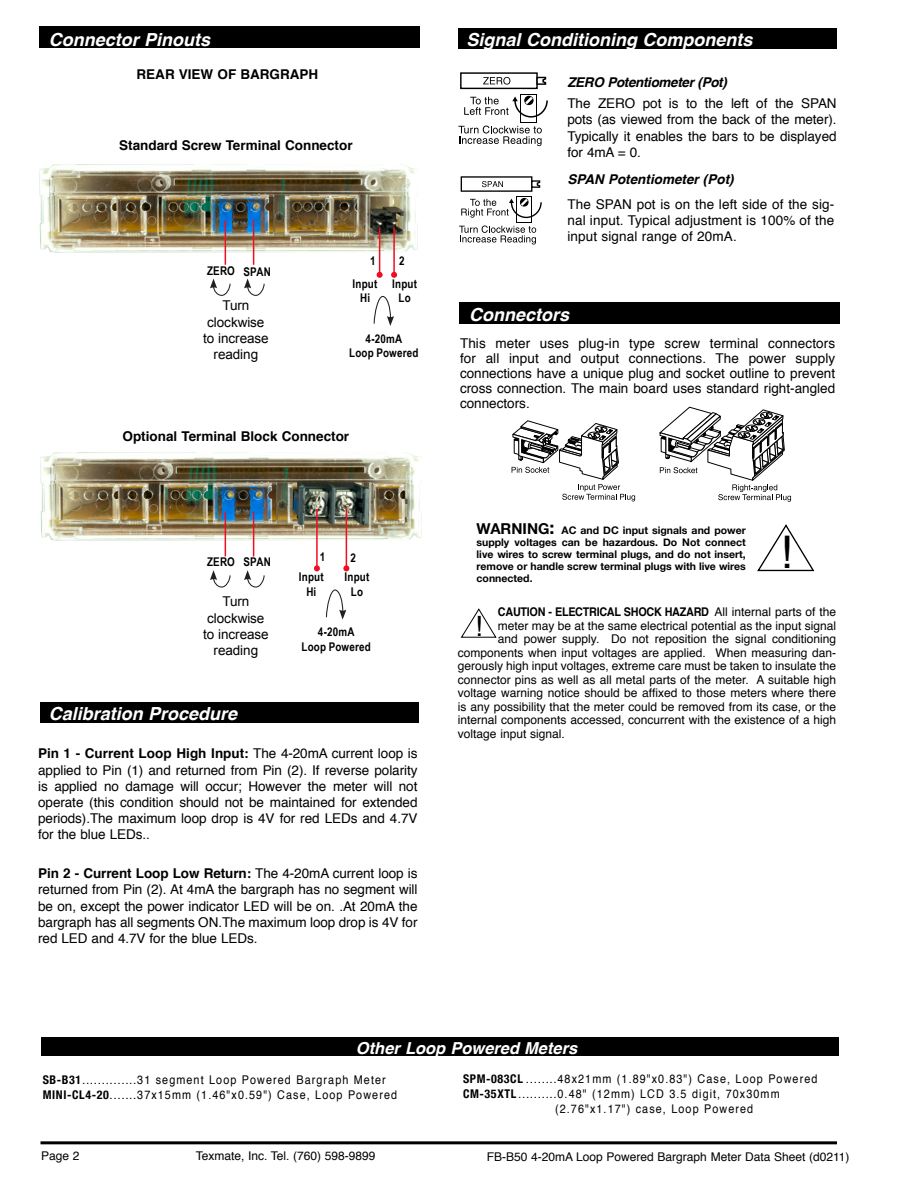
<style>
.page{position:relative;width:918px;height:1188px;background:#fff}
.page>*{position:absolute;margin:0;border:0;box-sizing:border-box;transform-origin:0 0}
.t1{font:45px "Helvetica";color:#000}
.t2{font:27.9px "Helvetica";color:#000}
.title_black_bar{font:italic 700 18px "Helvetica";color:#fff}
.t3{font:italic 700 16.5px "Helvetica";color:#fff}
.t4{font:13.5px/16.2px "Helvetica";letter-spacing:-.005em;color:#000;text-align:justify}
.Specifications{font:700 13.5px "Helvetica";color:#000}
.t5{font:13.5px/16.2px "Arial";letter-spacing:-.005em;color:#000;text-align:center}
.t6{font:italic 700 13.5px "Helvetica";letter-spacing:-.025em;color:#000}
.t7{font:italic 700 13.5px "Helvetica";color:#000}
.Body_Text{font:12px "Helvetica";color:#000}
.Body_Text-2{font:12px/15px "Helvetica";letter-spacing:.1em;color:#000}
.t8{font:700 12px/14.4px "Arial Narrow";letter-spacing:.015em;color:#000;text-align:center}
.Body_Text-3{font:700 12px "Helvetica";letter-spacing:-.025em;color:#000;scale:.9 1}
.t9{font:700 10.5px/12px "Helvetica Neue";color:#000;text-align:justify}
.s1{font-weight:700}
.s2{font-size:15px}
.s3{font-size:18px}
.s4{font-weight:400}
.s5{font-family:"Helvetica Neue";font-weight:700;font-stretch:condensed}
</style>
<div class="page">
<hr style="left:40px;top:1141px;width:797px;height:3px;background:#000">
<div style="left:458px;top:28px;width:379px;height:21px;background:#000"></div>
<div style="left:460px;top:72px;width:78px;height:17px;border:1px solid #000"></div>
<svg style="left:483px;top:77px;width:27px;height:8px"></svg>
<svg style="left:536px;top:76px;width:11px;height:10px"></svg>
<div style="left:520px;top:95px;width:17px;height:28px;background:#000"></div>
<div style="left:521px;top:95px;width:15px;height:27px;background:#fff"></div>
<svg style="left:458px;top:126px;width:84px;height:20px"></svg>
<svg style="left:464px;top:94px;width:84px;height:24px"></svg>
<svg style="left:461px;top:608px;width:35px;height:30px"></svg>
<svg style="left:757px;top:524px;width:58px;height:48px"></svg>
<svg style="left:660px;top:407px;width:131px;height:95px"></svg>
<svg style="left:512px;top:421px;width:123px;height:80px"></svg>
<div style="left:459px;top:302px;width:381px;height:21px;background:#000"></div>
<div style="left:39px;top:27px;width:380px;height:21px;background:#000"></div>
<div style="left:461px;top:176px;width:71px;height:16px;border:1px solid #000"></div>
<svg style="left:482px;top:181px;width:21px;height:6px"></svg>
<svg style="left:531px;top:180px;width:10px;height:9px"></svg>
<div style="left:516px;top:197px;width:16px;height:26px;background:#000"></div>
<div style="left:517px;top:198px;width:14px;height:24px;background:#fff"></div>
<svg style="left:459px;top:226px;width:77px;height:19px"></svg>
<svg style="left:461px;top:196px;width:81px;height:23px"></svg>
<img style="left:39px;top:164px;width:379px;height:95px">
<img style="left:40px;top:452px;width:382px;height:96px">
<hr style="left:253px;top:221px;width:1px;height:44px;background:#ef0d21">
<hr style="left:253px;top:512px;width:1px;height:44px;background:#ef0d21">
<hr style="left:225px;top:221px;width:1px;height:44px;background:#ef0d21">
<hr style="left:225px;top:512px;width:1px;height:44px;background:#ef0d21">
<svg style="left:244px;top:279px;width:21px;height:17px"></svg>
<svg style="left:244px;top:570px;width:21px;height:18px"></svg>
<svg style="left:210px;top:279px;width:21px;height:17px"></svg>
<svg style="left:210px;top:570px;width:21px;height:18px"></svg>
<svg style="left:373px;top:295px;width:21px;height:31px"></svg>
<svg style="left:326px;top:589px;width:20px;height:31px"></svg>
<hr style="left:393px;top:228px;width:2px;height:47px;background:#ef0d21">
<svg style="left:391px;top:272px;width:6px;height:6px"></svg>
<hr style="left:346px;top:510px;width:1px;height:58px;background:#ef0d21">
<svg style="left:343px;top:565px;width:6px;height:6px"></svg>
<hr style="left:379px;top:228px;width:1px;height:47px;background:#ef0d21">
<svg style="left:377px;top:272px;width:6px;height:6px"></svg>
<hr style="left:316px;top:510px;width:2px;height:58px;background:#ef0d21">
<svg style="left:314px;top:565px;width:6px;height:6px"></svg>
<div style="left:41px;top:1037px;width:797px;height:19px;background:#000"></div>
<div style="left:40px;top:702px;width:379px;height:21px;background:#000"></div>
<p class="title_black_bar" style="left:49px;top:25px;width:163px">Connector Pinouts</p>
<p class="Specifications" style="left:137px;top:63px;width:183px">REAR VIEW OF BARGRAPH</p>
<p class="Specifications" style="left:119px;top:135px;width:235px">Standard Screw Terminal Connector</p>
<p class="t8" style="left:207px;top:263px;width:29px">ZERO</p>
<p class="t8" style="left:244px;top:264px;width:29px">SPAN</p>
<p class="t8" style="left:370px;top:253px;width:7px">1</p>
<p class="t8" style="left:399px;top:253px;width:7px">2</p>
<p class="t5" style="left:222px;top:298px;width:29px">Turn</p>
<p class="t5" style="left:203px;top:314px;width:67px">clockwise to increase reading</p>
<p class="t8" style="left:353px;top:276px;width:26px">Input</p>
<p class="t8" style="left:360px;top:290px;width:12px">Hi</p>
<p class="t8" style="left:392px;top:276px;width:26px">Input</p>
<p class="t8" style="left:399px;top:290px;width:14px">Lo</p>
<p class="t8" style="left:349px;top:331px;width:71px">4-20mA<br>Loop Powered</p>
<p class="Specifications" style="left:123px;top:426px;width:228px">Optional Terminal Block Connector</p>
<p class="t8" style="left:207px;top:554px;width:29px">ZERO</p>
<p class="t8" style="left:244px;top:554px;width:29px">SPAN</p>
<p class="t5" style="left:222px;top:593px;width:29px">Turn</p>
<p class="t5" style="left:203px;top:610px;width:67px">clockwise to increase reading</p>
<p class="title_black_bar" style="left:49px;top:699px;width:190px">Calibration Procedure</p>
<p class="t8" style="left:320px;top:549px;width:7px">1</p>
<p class="t8" style="left:299px;top:569px;width:26px">Input</p>
<p class="t8" style="left:306px;top:584px;width:12px">Hi</p>
<p class="t8" style="left:350px;top:550px;width:7px">2</p>
<p class="t8" style="left:345px;top:569px;width:26px">Input</p>
<p class="t8" style="left:351px;top:584px;width:14px">Lo</p>
<p class="t8" style="left:302px;top:624px;width:71px">4-20mA<br>Loop Powered</p>
<p class="t4" style="left:38px;top:746px;width:381px"><span class="s1">Pin 1 - Current Loop High Input:</span> The 4-20mA current loop is applied to Pin (1) and returned from Pin (2). If reverse polarity is applied no damage will occur; However the meter will not operate (this condition should not be maintained for extended periods).The maximum loop drop is 4V for red LEDs and 4.7V for the blue LEDs..</p>
<p class="t4" style="left:38px;top:866px;width:381px"><span class="s1">Pin 2 - Current Loop Low Return:</span> The 4-20mA current loop is returned from Pin (2). At 4mA the bargraph has no segment will be on, except the power indicator LED will be on. .At 20mA the bargraph has all segments ON.The maximum loop drop is 4V for red LED and 4.7V for the blue LEDs.</p>
<p class="title_black_bar" style="left:467px;top:25px;width:287px">Signal Conditioning Components</p>
<p class="t6" style="left:567px;top:71px;width:161px">ZERO Potentiometer (Pot)</p>
<p class="t4" style="left:567px;top:96px;width:271px">The ZERO pot is to the left of the SPAN pots (as viewed from the back of the meter).<br>Typically it enables the bars to be displayed for 4mA = 0.</p>
<p class="t7" style="left:567px;top:169px;width:168px">SPAN Potentiometer (Pot)</p>
<p class="t4" style="left:567px;top:197px;width:268px">The SPAN pot is on the left side of the sig&shy;nal input. Typical adjustment is 100% of the input signal range of 20mA.</p>
<p class="title_black_bar" style="left:469px;top:300px;width:102px">Connectors</p>
<p class="t4" style="left:460px;top:336px;width:377px;line-height:15px">This meter uses plug-in type screw terminal connectors for all input and output connections. The power supply connections have a unique plug and socket outline to prevent cross connection. The main board uses standard right-angled connectors.</p>
<p class="t9" style="left:477px;top:524px;width:271px"><span class="s2">WARNING</span><span class="s3">:</span> AC and DC input signals and power supply voltages can be hazardous. Do Not connect live wires to screw terminal plugs, and do not insert, remove or handle screw terminal plugs with live wires connected.</p>
<p class="t1" style="left:780px;top:518px;width:14px">!</p>
<p class="Body_Text-3" style="left:498px;top:602px;width:377px">CAUTION - ELECTRICAL SHOCK HAZARD <span class="s4">All internal parts of the</span></p>
<p class="Body_Text" style="left:498px;top:616px;width:340px">meter may be at the same electrical potential as the input signal</p>
<p class="Body_Text" style="left:498px;top:630px;width:340px">and power supply. Do not reposition the signal conditioning</p>
<p class="Body_Text" style="left:458px;top:643px;width:380px">components when input voltages are applied. When measuring dan-</p>
<p class="Body_Text" style="left:458px;top:657px;width:380px">gerously high input voltages, extreme care must be taken to insulate the</p>
<p class="Body_Text" style="left:458px;top:670px;width:380px">connector pins as well as all metal parts of the meter. A suitable high</p>
<p class="Body_Text" style="left:458px;top:684px;width:380px">voltage warning notice should be affixed to those meters where there</p>
<p class="Body_Text" style="left:458px;top:697px;width:380px">is any possibility that the meter could be removed from its case, or the</p>
<p class="Body_Text" style="left:458px;top:711px;width:380px">internal components accessed, concurrent with the existence of a high</p>
<p class="Body_Text" style="left:458px;top:724px;width:108px">voltage input signal.</p>
<p class="t2" style="left:475px;top:604px;width:9px">!</p>
<p class="t3" style="left:356px;top:1034px;width:223px">Other Loop Powered Meters</p>
<p class="Body_Text-2" style="left:43px;top:1073px;width:345px"><span class="s5">SB-B31</span>..............31 segment Loop Powered Bargraph Meter</p>
<p class="Body_Text-2" style="left:43px;top:1088px;width:356px"><span class="s5">MINI-CL4-20</span>.......37x15mm (1.46"x0.59") Case, Loop Powered</p>
<p class="Body_Text-2" style="left:463px;top:1072px;width:356px"><span class="s5">SPM-083CL</span> ........48x21mm (1.89"x0.83") Case, Loop Powered</p>
<p class="Body_Text-2" style="left:555px;top:1087px;width:226px;text-indent:-92px"><span class="s5">CM-35XTL</span>..........0.48" (12mm) LCD 3.5 digit, 70x30mm (2.76"x1.17") case, Loop Powered</p>
<p class="Body_Text" style="left:41px;top:1147px;width:40px">Page 2</p>
<p class="Body_Text" style="left:196px;top:1147px;width:181px">Texmate, Inc. Tel. (760) 598-9899</p>
<p class="Body_Text" style="left:487px;top:1147px;width:364px">FB-B50 4-20mA Loop Powered Bargraph Meter Data Sheet (d0211)</p>
</div>
